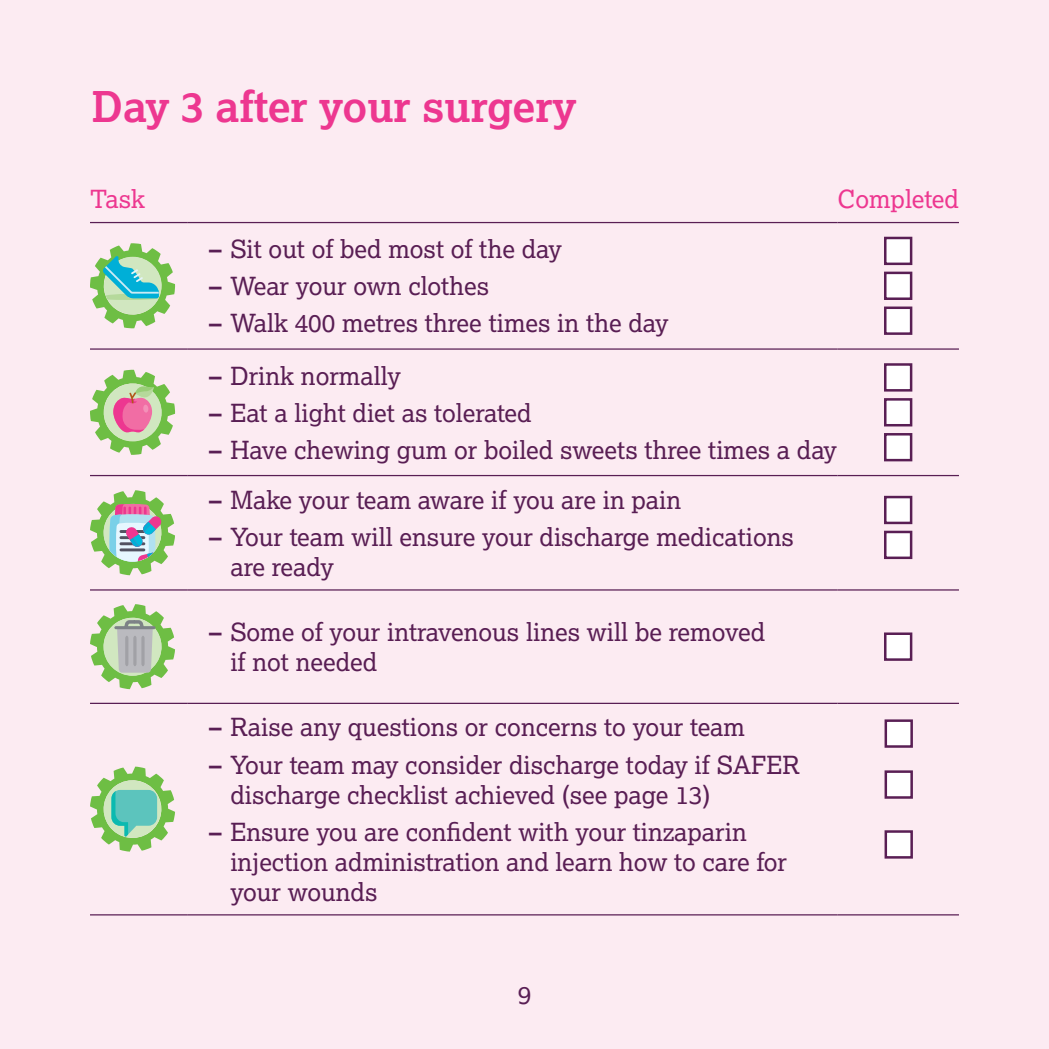
<style>
.page{position:relative;width:1049px;height:1049px;background:#fcebf2}
.page>*{position:absolute;margin:0;border:0;box-sizing:border-box;transform-origin:0 0}
.t1{font:700 42.5px "Lexia";color:#ed3790}
.t2{font:25px/30px "Lexia";color:#591e54}
.Table_body{font:25px "Lexia";color:#ed3790}
.s1{font-weight:700}
</style>
<div class="page">
<hr style="left:90px;top:222px;width:98px;height:1px;background:#591e54">
<hr style="left:188px;top:222px;width:649px;height:1px;background:#591e54">
<hr style="left:837px;top:222px;width:122px;height:1px;background:#591e54">
<hr style="left:90px;top:348px;width:98px;height:2px;background:#591e54">
<hr style="left:188px;top:348px;width:649px;height:2px;background:#591e54">
<hr style="left:837px;top:348px;width:122px;height:2px;background:#591e54">
<hr style="left:90px;top:475px;width:98px;height:1px;background:#591e54">
<hr style="left:188px;top:475px;width:649px;height:1px;background:#591e54">
<hr style="left:837px;top:475px;width:122px;height:1px;background:#591e54">
<hr style="left:90px;top:589px;width:98px;height:1px;background:#591e54">
<hr style="left:188px;top:589px;width:649px;height:1px;background:#591e54">
<hr style="left:837px;top:589px;width:122px;height:1px;background:#591e54">
<hr style="left:90px;top:703px;width:98px;height:1px;background:#591e54">
<hr style="left:188px;top:703px;width:649px;height:1px;background:#591e54">
<hr style="left:837px;top:703px;width:122px;height:1px;background:#591e54">
<hr style="left:90px;top:914px;width:98px;height:1px;background:#591e54">
<hr style="left:188px;top:914px;width:649px;height:1px;background:#591e54">
<hr style="left:837px;top:914px;width:122px;height:1px;background:#591e54">
<svg style="left:90px;top:243px;width:85px;height:85px"></svg>
<div style="left:884px;top:237px;width:28px;height:28px;background:#fff;border:2px solid #591e54"></div>
<div style="left:884px;top:272px;width:28px;height:28px;background:#fff;border:2px solid #591e54"></div>
<div style="left:884px;top:306px;width:28px;height:29px;background:#fff;border:2px solid #591e54"></div>
<svg style="left:90px;top:370px;width:85px;height:85px"></svg>
<div style="left:884px;top:363px;width:28px;height:29px;background:#fff;border:2px solid #591e54"></div>
<div style="left:884px;top:398px;width:28px;height:28px;background:#fff;border:2px solid #591e54"></div>
<div style="left:884px;top:433px;width:28px;height:28px;background:#fff;border:2px solid #591e54"></div>
<svg style="left:90px;top:490px;width:85px;height:85px"></svg>
<div style="left:884px;top:496px;width:28px;height:28px;background:#fff;border:2px solid #591e54"></div>
<div style="left:884px;top:531px;width:28px;height:28px;background:#fff;border:2px solid #591e54"></div>
<svg style="left:90px;top:604px;width:85px;height:85px"></svg>
<div style="left:884px;top:632px;width:28px;height:29px;background:#fff;border:2px solid #591e54"></div>
<svg style="left:90px;top:766px;width:85px;height:86px"></svg>
<div style="left:884px;top:719px;width:29px;height:29px;background:#fff;border:2px solid #591e54"></div>
<div style="left:884px;top:770px;width:29px;height:29px;background:#fff;border:2px solid #591e54"></div>
<div style="left:884px;top:830px;width:29px;height:28px;background:#fff;border:2px solid #591e54"></div>
<p class="t1" style="left:92px;top:80px;width:486px">Day 3 after your surgery</p>
<p class="Table_body" style="left:90px;top:184px;width:57px">Task</p>
<p class="Table_body" style="left:837px;top:184px;width:123px">Completed</p>
<p class="t2" style="left:209px;top:233px;width:354px"><span class="s1">–</span> Sit out of bed most of the day</p>
<p class="t2" style="left:209px;top:271px;width:282px"><span class="s1">–</span> Wear your own clothes</p>
<p class="t2" style="left:209px;top:308px;width:461px"><span class="s1">–</span> Walk 400 metres three times in the day</p>
<p class="t2" style="left:209px;top:360px;width:193px"><span class="s1">–</span> Drink normally</p>
<p class="t2" style="left:209px;top:397px;width:324px"><span class="s1">–</span> Eat a light diet as tolerated</p>
<p class="t2" style="left:209px;top:434px;width:629px"><span class="s1">–</span> Have chewing gum or boiled sweets three times a day</p>
<p class="t2" style="left:209px;top:484px;width:474px"><span class="s1">–</span> Make your team aware if you are in pain</p>
<p class="t2" style="left:230px;top:521px;width:565px;text-indent:-21px"><span class="s1">–</span> Your team will ensure your discharge medications are ready</p>
<p class="t2" style="left:230px;top:616px;width:536px;text-indent:-21px"><span class="s1">–</span> Some of your intravenous lines will be removed if not needed</p>
<p class="t2" style="left:209px;top:712px;width:537px"><span class="s1">–</span> Raise any questions or concerns to your team</p>
<p class="t2" style="left:230px;top:749px;width:571px;text-indent:-21px"><span class="s1">–</span> Your team may consider discharge today if SAFER discharge checklist achieved (see page 13)</p>
<p class="t2" style="left:230px;top:816px;width:558px;text-indent:-21px"><span class="s1">–</span> Ensure you are confident with your tinzaparin injection administration and learn how to care for your wounds</p>
<p class="t2" style="left:518px;top:979px;width:15px">9</p>
</div>
